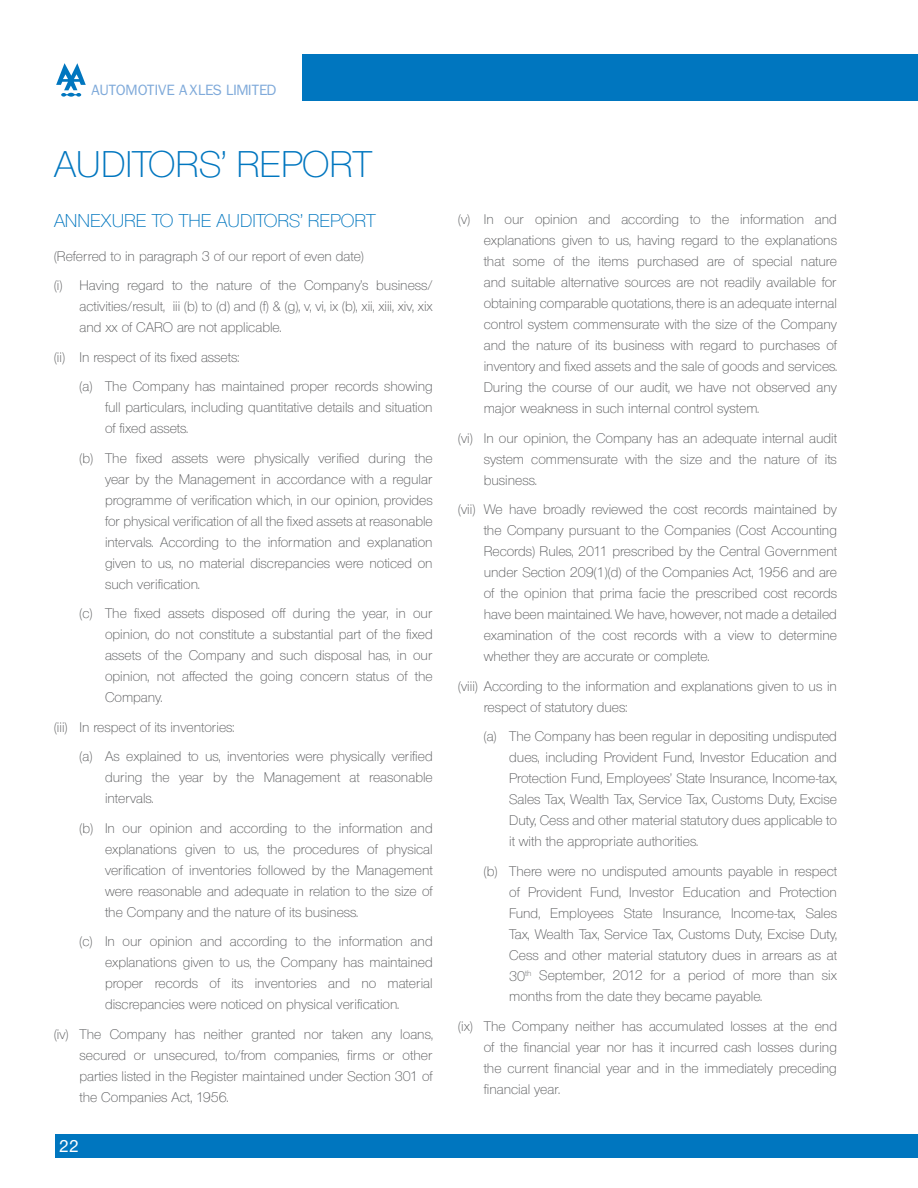
<style>
.page{position:relative;width:918px;height:1188px;background:#fff}
.page>*{position:absolute;margin:0;border:0;box-sizing:border-box;transform-origin:0 0}
.t1{font:300 36px "Olnova";color:#0076bf}
.t2{font:300 18px "Olnova";color:#0076bf}
.t3{font:500 16.5px "Olnova";color:#fff}
.t4{font:15px "Nonserif";color:#80aada}
.t5{font:300 13.5px/21px "Olnova";color:#58595b;text-align:justify}
</style>
<div class="page">
<div style="left:55px;top:1134px;width:863px;height:23px;background:#0076bf"></div>
<svg style="left:56px;top:63px;width:30px;height:34px"></svg>
<div style="left:302px;top:54px;width:616px;height:47px;background:#0076bf"></div>
<p class="t4" style="left:91px;top:81px;width:187px">AUTOMOTIVE AXLES LIMITED</p>
<p class="t1" style="left:54px;top:144px;width:320px">AUDITORS’ REPORT</p>
<p class="t2" style="left:54px;top:211px;width:323px">ANNEXURE TO THE AUDITORS’ REPORT</p>
<p class="t5" style="left:54px;top:241px;width:380px;line-height:29.5px">(Referred to in paragraph 3 of our report of even date)<br>(i) Having regard to the nature of the Company’s business/</p>
<p class="t5" style="left:80px;top:296px;width:355px">activities/result, iii (b) to (d) and (f) &amp; (g), v, vi, ix (b), xii, xiii, xiv, xix and xx of CARO are not applicable.</p>
<p class="t5" style="left:80px;top:342px;width:355px;line-height:29.5px;text-indent:-26px">(ii) In respect of its fixed assets:<br>(a) The Company has maintained proper records showing</p>
<p class="t5" style="left:105px;top:397px;width:329px">full particulars, including quantitative details and situation of fixed assets.</p>
<p class="t5" style="left:105px;top:448px;width:329px;text-indent:-26px">(b) The fixed assets were physically verified during the year by the Management in accordance with a regular programme of verification which, in our opinion, provides for physical verification of all the fixed assets at reasonable intervals. According to the information and explanation given to us, no material discrepancies were noticed on such verification.</p>
<p class="t5" style="left:105px;top:603px;width:329px;text-indent:-26px">(c) The fixed assets disposed off during the year, in our opinion, do not constitute a substantial part of the fixed assets of the Company and such disposal has, in our opinion, not affected the going concern status of the Company.</p>
<p class="t5" style="left:80px;top:712px;width:355px;line-height:29.5px;text-indent:-26px">(iii) In respect of its inventories:<br>(a) As explained to us, inventories were physically verified</p>
<p class="t5" style="left:105px;top:767px;width:329px">during the year by the Management at reasonable intervals.</p>
<p class="t5" style="left:105px;top:818px;width:329px;text-indent:-26px">(b) In our opinion and according to the information and explanations given to us, the procedures of physical verification of inventories followed by the Management were reasonable and adequate in relation to the size of the Company and the nature of its business.</p>
<p class="t5" style="left:105px;top:931px;width:329px;text-indent:-26px">(c) In our opinion and according to the information and explanations given to us, the Company has maintained proper records of its inventories and no material discrepancies were noticed on physical verification.</p>
<p class="t5" style="left:80px;top:1024px;width:355px;text-indent:-26px">(iv) The Company has neither granted nor taken any loans, secured or unsecured, to/from companies, firms or other parties listed in the Register maintained under Section 301 of the Companies Act, 1956.</p>
<p class="t3" style="left:59px;top:1137px;width:21px">22</p>
<p class="t5" style="left:484px;top:209px;width:355px;text-indent:-26px">(v) In our opinion and according to the information and explanations given to us, having regard to the explanations that some of the items purchased are of special nature and suitable alternative sources are not readily available for obtaining comparable quotations, there is an adequate internal control system commensurate with the size of the Company and the nature of its business with regard to purchases of inventory and fixed assets and the sale of goods and services.<br>During the course of our audit, we have not observed any major weakness in such internal control system.</p>
<p class="t5" style="left:484px;top:427px;width:355px;text-indent:-26px">(vi) In our opinion, the Company has an adequate internal audit system commensurate with the size and the nature of its business.</p>
<p class="t5" style="left:484px;top:499px;width:355px;text-indent:-26px">(vii) We have broadly reviewed the cost records maintained by the Company pursuant to the Companies (Cost Accounting Records) Rules, 2011 prescribed by the Central Government under Section 209(1)(d) of the Companies Act, 1956 and are of the opinion that prima facie the prescribed cost records have been maintained. We have, however, not made a detailed examination of the cost records with a view to determine whether they are accurate or complete.</p>
<p class="t5" style="left:484px;top:675px;width:355px;text-indent:-26px">(viii) According to the information and explanations given to us in respect of statutory dues:</p>
<p class="t5" style="left:509px;top:726px;width:329px;text-indent:-26px">(a) The Company has been regular in depositing undisputed dues, including Provident Fund, Investor Education and Protection Fund, Employees’ State Insurance, Income-tax, Sales Tax, Wealth Tax, Service Tax, Customs Duty, Excise Duty, Cess and other material statutory dues applicable to it with the appropriate authorities.</p>
<p class="t5" style="left:509px;top:860px;width:329px;text-indent:-26px">(b) There were no undisputed amounts payable in respect of Provident Fund, Investor Education and Protection Fund, Employees State Insurance, Income-tax, Sales Tax, Wealth Tax, Service Tax, Customs Duty, Excise Duty, Cess and other material statutory dues in arrears as at 30<sup>th</sup> September, 2012 for a period of more than six months from the date they became payable.</p>
<p class="t5" style="left:484px;top:1016px;width:355px;text-indent:-26px">(ix) The Company neither has accumulated losses at the end of the financial year nor has it incurred cash losses during the current financial year and in the immediately preceding financial year.</p>
</div>
